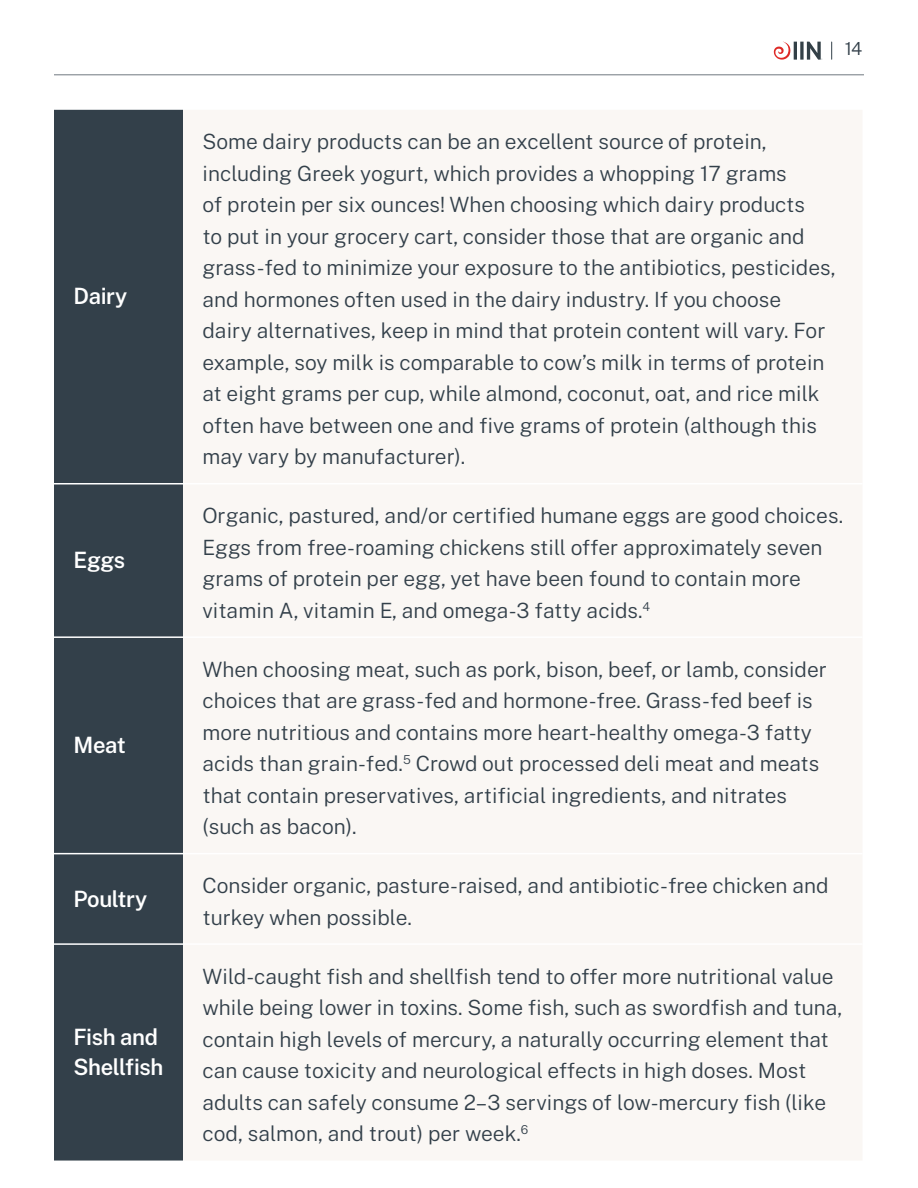
<style>
.page{position:relative;width:918px;height:1188px;background:#fff}
.page>*{position:absolute;margin:0;border:0;box-sizing:border-box;transform-origin:0 0}
.Header__3__Column_an{font:600 22.5px/30px "Public Sans";letter-spacing:-.02em;color:#fff}
.Paragraph{font:300 21px/31.5px "Public Sans";color:#33404a}
.t1{font:300 18px "Public Sans";color:#33404a}
</style>
<div class="page">
<svg style="left:831px;top:42px;width:1px;height:17px"></svg>
<hr style="left:54px;top:75px;width:810px;height:1px;background:#707980">
<svg style="left:774px;top:42px;width:48px;height:18px"></svg>
<div style="left:54px;top:110px;width:129px;height:1051px;background:#33404a"></div>
<div style="left:183px;top:110px;width:679px;height:1050px;background:#faf7f4"></div>
<hr style="left:183px;top:483px;width:679px;height:1px;background:#fff">
<hr style="left:183px;top:636px;width:679px;height:2px;background:#fff">
<hr style="left:54px;top:853px;width:129px;height:1px;background:#fff">
<hr style="left:54px;top:943px;width:129px;height:2px;background:#fff">
<hr style="left:54px;top:483px;width:129px;height:1px;background:#fff">
<hr style="left:54px;top:636px;width:129px;height:2px;background:#fff">
<hr style="left:183px;top:853px;width:679px;height:1px;background:#fff">
<hr style="left:183px;top:943px;width:679px;height:2px;background:#fff">
<h5 class="Header__3__Column_an" style="left:74px;top:280px;width:55px">Dairy</h5>
<h5 class="Header__3__Column_an" style="left:74px;top:544px;width:53px">Eggs</h5>
<h5 class="Header__3__Column_an" style="left:74px;top:729px;width:54px">Meat</h5>
<h5 class="Header__3__Column_an" style="left:74px;top:882px;width:75px">Poultry</h5>
<h5 class="Header__3__Column_an" style="left:74px;top:1020px;width:91px">Fish and<br>Shellfish</h5>
<p class="t1" style="left:845px;top:35px;width:19px">14</p>
<p class="Paragraph" style="left:202px;top:125px;width:635px">Some dairy products can be an excellent source of protein, including Greek yogurt, which provides a whopping 17 grams<br>of protein per six ounces! When choosing which dairy products<br>to put in your grocery cart, consider those that are organic and grass-fed to minimize your exposure to the antibiotics, pesticides, and hormones often used in the dairy industry. If you choose dairy alternatives, keep in mind that protein content will vary. For example, soy milk is comparable to cow’s milk in terms of protein at eight grams per cup, while almond, coconut, oat, and rice milk often have between one and five grams of protein (although this may vary by manufacturer).</p>
<p class="Paragraph" style="left:202px;top:499px;width:642px">Organic, pastured, and/or certified humane eggs are good choices.<br>Eggs from free-roaming chickens still offer approximately seven grams of protein per egg, yet have been found to contain more vitamin A, vitamin E, and omega-3 fatty acids.<sup>4</sup></p>
<p class="Paragraph" style="left:202px;top:652px;width:626px">When choosing meat, such as pork, bison, beef, or lamb, consider choices that are grass-fed and hormone-free. Grass-fed beef is more nutritious and contains more heart-healthy omega-3 fatty acids than grain-fed.<sup>5</sup> Crowd out processed deli meat and meats that contain preservatives, artificial ingredients, and nitrates (such as bacon).</p>
<p class="Paragraph" style="left:202px;top:868px;width:628px">Consider organic, pasture-raised, and antibiotic-free chicken and turkey when possible.</p>
<p class="Paragraph" style="left:202px;top:959px;width:642px">Wild-caught fish and shellfish tend to offer more nutritional value while being lower in toxins. Some fish, such as swordfish and tuna, contain high levels of mercury, a naturally occurring element that can cause toxicity and neurological effects in high doses. Most adults can safely consume 2–3 servings of low-mercury fish (like cod, salmon, and trout) per week.<sup>6</sup></p>
</div>
